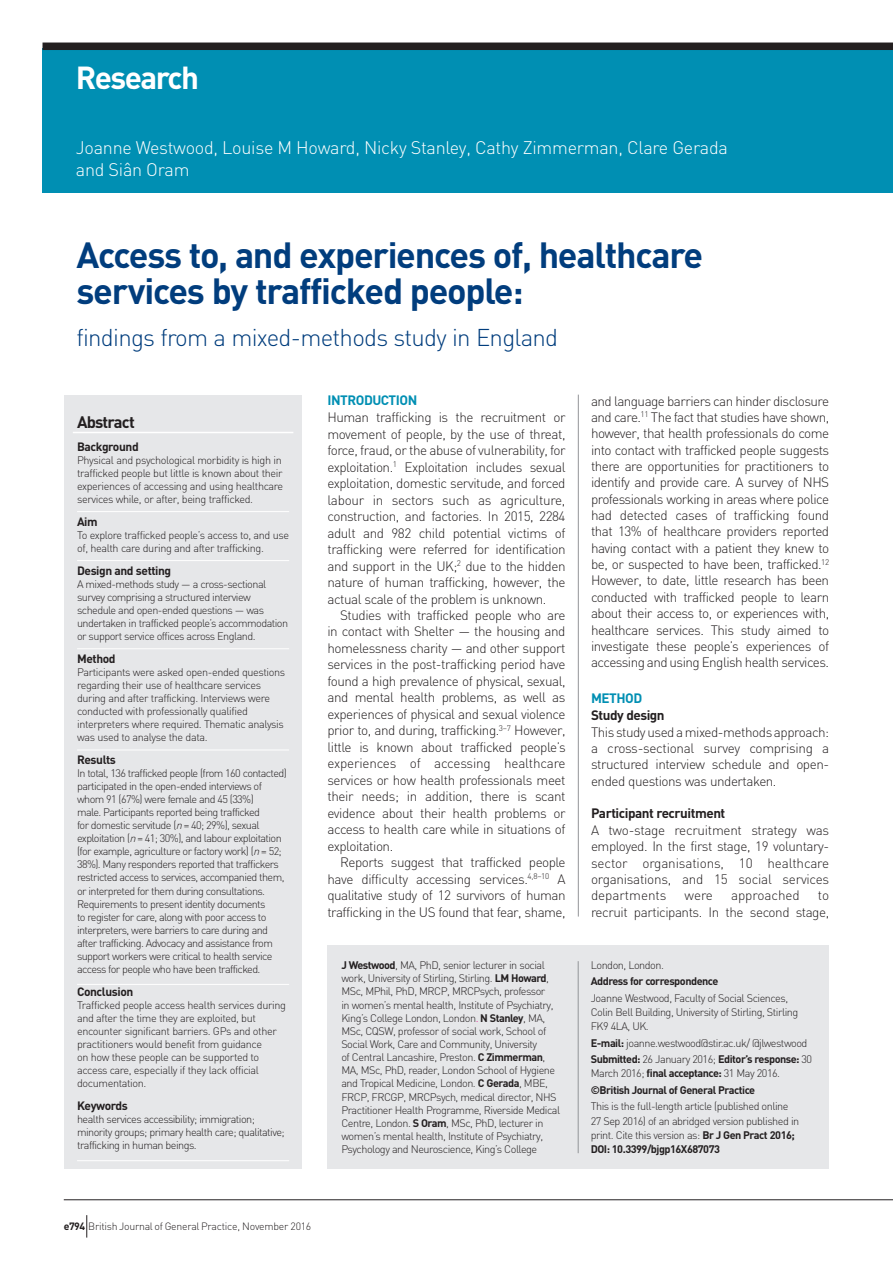
<style>
.page{position:relative;width:893px;height:1263px;background:#fff}
.page>*{position:absolute;margin:0;border:0;box-sizing:border-box;transform-origin:0 0}
.t1{font:700 36px/36px "DIN";letter-spacing:-.035em;color:#013d7d}
.t2{font:700 31.5px "DIN";letter-spacing:-.05em;color:#fff}
.t3{font:300 24px "DIN";letter-spacing:-.03em;color:#013d7d}
.t4{font:300 18px/21px "DIN";letter-spacing:-.015em;color:#fff}
.t5{font:700 16.5px "DIN";letter-spacing:-.05em;color:#231f20}
.t6{font:300 13.5px/16.5px "DIN";letter-spacing:-.035em;color:#231f20;text-align:justify}
.t7{font:700 13.5px "DIN";letter-spacing:-.035em;color:#231f20}
.t8{font:700 13.5px "DIN";letter-spacing:-.035em;color:#008fb3}
.t9{font:300 13.5px "DIN";letter-spacing:-.005em;color:#231f20}
.t10{font:700 12px "DIN";letter-spacing:-.035em;color:#231f20}
.t11{font:300 10.8px/13px "DIN";letter-spacing:-.045em;color:#231f20}
.t12{font:700 10.8px/16.5px "DIN";letter-spacing:-.045em;color:#231f20}
.t13{font:300 10.5px "DIN";letter-spacing:-.025em;color:#231f20}
.s1{font-style:italic}
.s2{font-weight:700}
.s3{color:#ed028c}
.s4{font-weight:300}
</style>
<div class="page">
<div style="left:43px;top:48px;width:850px;height:144px;background:#008fb3"></div>
<div style="left:43px;top:43px;width:850px;height:7px;background:#231f20"></div>
<div style="left:64px;top:395px;width:238px;height:773px;background:#e6e7e9"></div>
<hr style="left:73px;top:432px;width:220px;height:1px;background:#fff">
<hr style="left:77px;top:511px;width:212px;height:1px;background:#fff">
<hr style="left:77px;top:560px;width:212px;height:1px;background:#fff">
<hr style="left:77px;top:648px;width:212px;height:1px;background:#fff">
<hr style="left:77px;top:750px;width:212px;height:1px;background:#fff">
<hr style="left:77px;top:984px;width:212px;height:1px;background:#fff">
<hr style="left:77px;top:1160px;width:212px;height:1px;background:#fff">
<hr style="left:578px;top:395px;width:1px;height:521px;background:#939598">
<div style="left:327px;top:945px;width:502px;height:224px;background:#e6e7e9"></div>
<hr style="left:578px;top:961px;width:1px;height:192px;background:#939598">
<hr style="left:64px;top:1199px;width:829px;height:1px;background:#231f20">
<svg style="left:86px;top:1215px;width:1px;height:22px"></svg>
<h2 class="t2" style="left:76px;top:57px;width:125px">Research</h2>
<h3 class="t4" style="left:76px;top:137px;width:654px">Joanne Westwood, Louise M Howard, Nicky Stanley, Cathy Zimmerman, Clare Gerada and Siân Oram</h3>
<h1 class="t1" style="left:77px;top:235px;width:628px">Access to, and experiences of, healthcare services by trafficked people:</h1>
<h3 class="t3" style="left:77px;top:323px;width:483px">findings from a mixed-methods study in England</h3>
<h3 class="t5" style="left:77px;top:411px;width:59px">Abstract</h3>
<p class="t10" style="left:77px;top:438px;width:63px">Background</p>
<p class="t11" style="left:77px;top:453px;width:208px">Physical and psychological morbidity is high in trafficked people but little is known about their experiences of accessing and using healthcare services while, or after, being trafficked.</p>
<p class="t10" style="left:77px;top:513px;width:22px">Aim</p>
<p class="t11" style="left:77px;top:528px;width:214px">To explore trafficked people’s access to, and use of, health care during and after trafficking.</p>
<p class="t10" style="left:77px;top:562px;width:96px">Design and setting</p>
<p class="t11" style="left:77px;top:577px;width:213px">A mixed-methods study — a cross-sectional survey comprising a structured interview schedule and open-ended questions — was undertaken in trafficked people’s accommodation or support service offices across England.</p>
<p class="t10" style="left:77px;top:651px;width:40px">Method</p>
<p class="t11" style="left:77px;top:665px;width:210px">Participants were asked open-ended questions regarding their use of healthcare services during and after trafficking. Interviews were conducted with professionally qualified interpreters where required. Thematic analysis was used to analyse the data.</p>
<p class="t10" style="left:77px;top:752px;width:40px">Results</p>
<p class="t11" style="left:77px;top:766px;width:211px">In total, 136 trafficked people (from 160 contacted) participated in the open-ended interviews of whom 91 (67%) were female and 45 (33%)<br>male. Participants reported being trafficked<br>for domestic servitude (<span class="s1">n</span>= 40; 29%), sexual exploitation (<span class="s1">n</span>= 41; 30%), and labour exploitation (for example, agriculture or factory work) (<span class="s1">n</span>= 52; 38%). Many responders reported that traffickers restricted access to services, accompanied them, or interpreted for them during consultations.<br>Requirements to present identity documents<br>to register for care, along with poor access to interpreters, were barriers to care during and after trafficking. Advocacy and assistance from support workers were critical to health service access for people who have been trafficked.</p>
<p class="t10" style="left:77px;top:983px;width:58px">Conclusion</p>
<p class="t11" style="left:77px;top:998px;width:210px">Trafficked people access health services during and after the time they are exploited, but encounter significant barriers. GPs and other practitioners would benefit from guidance<br>on how these people can be supported to access care, especially if they lack official documentation.</p>
<p class="t10" style="left:77px;top:1098px;width:52px">Keywords</p>
<p class="t11" style="left:77px;top:1112px;width:209px">health services accessibility; immigration; minority groups; primary health care; qualitative; trafficking in human beings.</p>
<p class="t8" style="left:327px;top:391px;width:91px">INTRODUCTION</p>
<p class="t6" style="left:327px;top:409px;width:240px">Human trafficking is the recruitment or movement of people, by the use of threat, force, fraud, or the abuse of vulnerability, for exploitation.<sup>1</sup> Exploitation includes sexual exploitation, domestic servitude, and forced labour in sectors such as agriculture, construction, and factories. In 2015, 2284 adult and 982 child potential victims of trafficking were referred for identification and support in the UK;<sup>2</sup> due to the hidden nature of human trafficking, however, the actual scale of the problem is unknown.</p>
<p class="t6" style="left:327px;top:607px;width:240px;text-indent:13px">Studies with trafficked people who are in contact with Shelter — the housing and homelessness charity — and other support services in the post-trafficking period have found a high prevalence of physical, sexual, and mental health problems, as well as experiences of physical and sexual violence prior to, and during, trafficking.<sup>3–7</sup> However, little is known about trafficked people’s experiences of accessing healthcare services or how health professionals meet their needs; in addition, there is scant evidence about their health problems or access to health care while in situations of exploitation.</p>
<p class="t6" style="left:327px;top:854px;width:240px;text-indent:13px">Reports suggest that trafficked people have difficulty accessing services.<sup>4,8–10</sup> A qualitative study of 12 survivors of human trafficking in the US found that fear, shame,</p>
<p class="t6" style="left:591px;top:392px;width:240px">and language barriers can hinder disclosure and care.<sup>11</sup> The fact that studies have shown, however, that health professionals do come into contact with trafficked people suggests there are opportunities for practitioners to identify and provide care. A survey of NHS professionals working in areas where police had detected cases of trafficking found that 13% of healthcare providers reported having contact with a patient they knew to be, or suspected to have been, trafficked.<sup>12<br></sup>However, to date, little research has been conducted with trafficked people to learn about their access to, or experiences with, healthcare services. This study aimed to investigate these people’s experiences of accessing and using English health services.</p>
<p class="t8" style="left:591px;top:689px;width:53px">METHOD</p>
<p class="t7" style="left:591px;top:706px;width:75px">Study design</p>
<p class="t6" style="left:591px;top:723px;width:240px">This study used a mixed-methods approach: a cross-sectional survey comprising a structured interview schedule and open&shy;ended questions was undertaken.</p>
<p class="t7" style="left:591px;top:805px;width:136px">Participant recruitment</p>
<p class="t6" style="left:591px;top:822px;width:240px">A two-stage recruitment strategy was employed. In the first stage, 19 voluntary&shy;sector organisations, 10 healthcare organisations, and 15 social services departments</p>
<p class="t6" style="left:684px;top:887px;width:30px">were</p>
<p class="t9" style="left:731px;top:887px;width:70px">approached</p>
<p class="t6" style="left:591px;top:887px;width:240px;text-align:right">to<br>recruit participants. In the second stage,</p>
<p class="t11" style="left:341px;top:958px;width:220px"><span class="s2">J Westwood</span>, MA, PhD, senior lecturer in social work, University of Stirling, Stirling. <span class="s2">LM Howard</span>, MSc, MPhil, PhD, MRCP, MRCPsych, professor<br>in women’s mental health, Institute of Psychiatry, King’s College London, London<span class="s3">.</span> <span class="s2">N Stanley</span>, MA, MSc, CQSW, professor of social work, School of Social Work, Care and Community, University<br>of Central Lancashire, Preston. <span class="s2">C Zimmerman</span>, MA, MSc, PhD, reader, London School of Hygiene and Tropical Medicine, London. <span class="s2">C Gerada</span>, MBE, FRCP, FRCGP, MRCPsych, medical director, NHS Practitioner Health Programme, Riverside Medical Centre, London. <span class="s2">S Oram</span>, MSc, PhD, lecturer in women’s mental health, Institute of Psychiatry, Psychology and Neuroscience, King’s College</p>
<p class="t11" style="left:591px;top:958px;width:75px">London, London.</p>
<p class="t12" style="left:591px;top:972px;width:129px">Address for correspondence</p>
<p class="t11" style="left:591px;top:990px;width:209px;line-height:14.2px">Joanne Westwood, Faculty of Social Sciences,<br>Colin Bell Building, University of Stirling, Stirling<br>FK9 4LA, UK.</p>
<p class="t11" style="left:591px;top:1034px;width:223px;line-height:16.5px"><span class="s2">E-mail:</span> joanne.westwood@stir.ac.uk/ @jlwestwood<br><span class="s2">Submitted:</span> 26 January 2016; <span class="s2">Editor’s response:</span> 30</p>
<p class="t12" style="left:591px;top:1065px;width:191px"><span class="s4">March 2016;</span> final acceptance: <span class="s4">31 May 2016. </span>©British Journal of General Practice</p>
<p class="t11" style="left:591px;top:1099px;width:210px;line-height:14.2px">This is the full-length article (published online 27 Sep 2016) of an abridged version published in print. Cite this version as: <span class="s2">Br J Gen Pract 2016; DOI: 10.3399/bjgp16X687073</span></p>
<p class="t13" style="left:64px;top:1219px;width:249px"><span class="s2">e794</span> British Journal of General Practice, November 2016</p>
</div>
